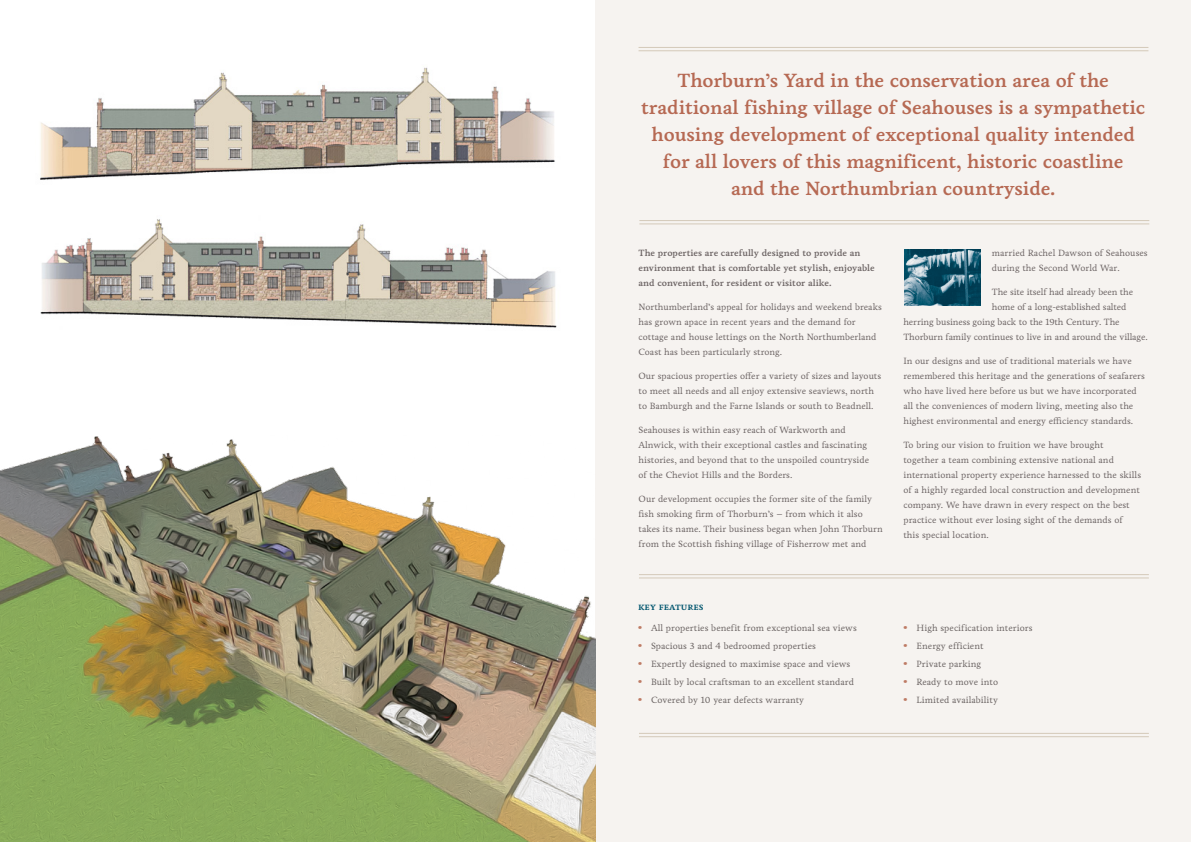
<style>
.page{position:relative;width:1191px;height:842px;background:#fff}
.page>*{position:absolute;margin:0;border:0;box-sizing:border-box;transform-origin:0 0}
.t1{font:600 19.5px/27px "Livory";letter-spacing:-.005em;color:#b66953;text-align:center}
.t2{font:600 10px "Livory";letter-spacing:-.005em;color:#02566f}
.t3{font:9.2px/15px "Livory";color:#6d6565}
.t4{font:9.2px "Livory";letter-spacing:.005em;color:#6b6463}
.t5{font:600 9.2px/15px "Livory";color:#6d6565}
.s1{font-weight:900;color:#be7b65}
</style>
<div class="page">
<div style="left:595px;top:0;width:596px;height:842px;background:#f6f3f0"></div>
<hr style="left:638px;top:47px;width:510px;height:1px;background:#d4c9b9">
<hr style="left:638px;top:50px;width:510px;height:1px;background:#d4c9b9">
<hr style="left:639px;top:220px;width:510px;height:1px;background:#d4c9b9">
<hr style="left:639px;top:224px;width:510px;height:1px;background:#d4c9b9">
<img style="left:0;top:436px;width:595px;height:406px">
<img style="left:40px;top:67px;width:515px;height:113px">
<img style="left:40px;top:219px;width:517px;height:109px">
<hr style="left:639px;top:574px;width:509px;height:1px;background:#d4c9b9">
<hr style="left:639px;top:578px;width:509px;height:1px;background:#d4c9b9">
<hr style="left:639px;top:733px;width:509px;height:1px;background:#d4c9b9">
<hr style="left:639px;top:736px;width:509px;height:1px;background:#d4c9b9">
<img style="left:904px;top:250px;width:76px;height:56px">
<p class="t1" style="left:641px;top:67px;width:505px">Thorburn’s Yard in the conservation area of the traditional fishing village of Seahouses is a sympathetic housing development of exceptional quality intended for all lovers of this magnificent, historic coastline<br>and the Northumbrian countryside.</p>
<p class="t5" style="left:638px;top:245px;width:238px">The properties are carefully designed to provide an environment that is comfortable yet stylish, enjoyable and convenient, for resident or visitor alike.</p>
<p class="t3" style="left:638px;top:299px;width:245px">Northumberland’s appeal for holidays and weekend breaks has grown apace in recent years and the demand for cottage and house lettings on the North Northumberland Coast has been particularly strong.</p>
<p class="t3" style="left:638px;top:368px;width:244px">Our spacious properties offer a variety of sizes and layouts to meet all needs and all enjoy extensive seaviews, north to Bamburgh and the Farne Islands or south to Beadnell.</p>
<p class="t3" style="left:638px;top:422px;width:232px">Seahouses is within easy reach of Warkworth and Alnwick, with their exceptional castles and fascinating histories, and beyond that to the unspoiled countryside of the Cheviot Hills and the Borders.</p>
<p class="t3" style="left:638px;top:491px;width:246px">Our development occupies the former site of the family fish smoking firm of Thorburn’s – from which it also takes its name. Their business began when John Thorburn from the Scottish fishing village of Fisherrow met and</p>
<p class="t3" style="left:991px;top:245px;width:157px">married Rachel Dawson of Seahouses during the Second World War.</p>
<p class="t3" style="left:991px;top:284px;width:143px">The site itself had already been the</p>
<p class="t3" style="left:991px;top:299px;width:136px">home of a long-established salted</p>
<p class="t3" style="left:903px;top:314px;width:218px">herring business going back to the 19th Century. The</p>
<p class="t3" style="left:903px;top:329px;width:246px">Thorburn family continues to live in and around the village.</p>
<p class="t3" style="left:903px;top:353px;width:243px">In our designs and use of traditional materials we have remembered this heritage and the generations of seafarers who have lived here before us but we have incorporated all the conveniences of modern living, meeting also the highest environmental and energy efficiency standards.</p>
<p class="t3" style="left:903px;top:437px;width:239px">To bring our vision to fruition we have brought<br>together a team combining extensive national and international property experience harnessed to the skills of a highly regarded local construction and development company. We have drawn in every respect on the best practice without ever losing sight of the demands of<br>this special location.</p>
<p class="t2" style="left:638px;top:600px;width:67px">key features</p>
<p class="t4" style="left:638px;top:622px;width:220px"><span class="s1">•</span> All properties benefit from exceptional sea views</p>
<p class="t4" style="left:638px;top:640px;width:179px"><span class="s1">•</span> Spacious 3 and 4 bedroomed properties</p>
<p class="t4" style="left:638px;top:658px;width:214px"><span class="s1">•</span> Expertly designed to maximise space and views</p>
<p class="t4" style="left:638px;top:676px;width:217px"><span class="s1">•</span> Built by local craftsman to an excellent standard</p>
<p class="t4" style="left:638px;top:694px;width:168px"><span class="s1">•</span> Covered by 10 year defects warranty</p>
<p class="t4" style="left:903px;top:622px;width:131px"><span class="s1">•</span> High specification interiors</p>
<p class="t4" style="left:903px;top:640px;width:81px"><span class="s1">•</span> Energy efficient</p>
<p class="t4" style="left:903px;top:658px;width:79px"><span class="s1">•</span> Private parking</p>
<p class="t4" style="left:903px;top:676px;width:96px"><span class="s1">•</span> Ready to move into</p>
<p class="t4" style="left:903px;top:694px;width:96px"><span class="s1">•</span> Limited availability</p>
</div>
